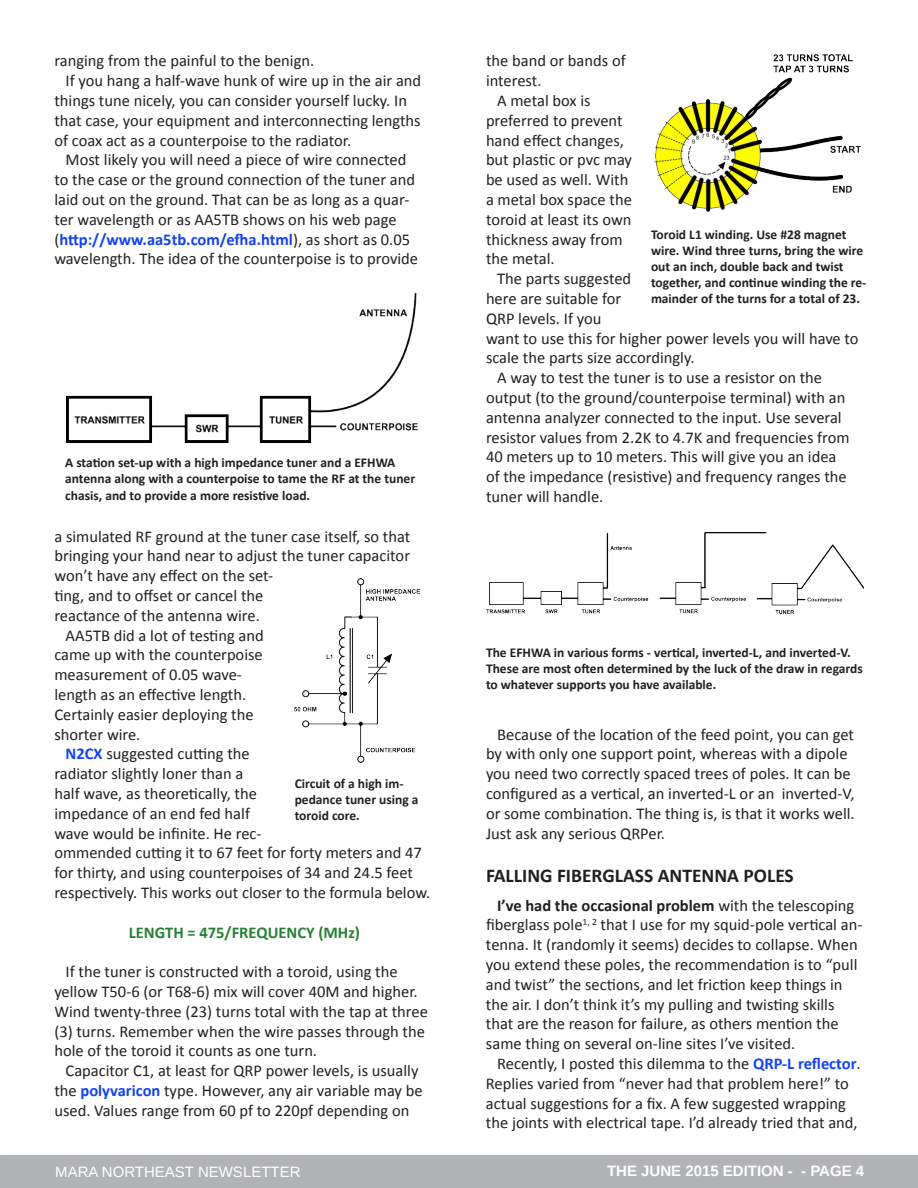
<style>
.page{position:relative;width:918px;height:1188px;background:#fff}
.page>*{position:absolute;margin:0;border:0;box-sizing:border-box;transform-origin:0 0}
.t1{font:700 19.5px "Calibri";color:#231f20}
.t2{font:16.5px/19.8px "Calibri";color:#231f20}
.t3{font:700 16.5px "Calibri";color:#1141ff}
.t4{font:700 16.5px "Calibri";color:#258134}
.t5{font:700 15px "Liberation Sans";color:#fff}
.t6{font:15px "Liberation Sans";color:#fff}
.t7{font:700 13.5px/16.2px "Calibri";color:#231f20}
.s1{font-weight:400;color:#231f20}
.s2{font-weight:700;color:#1141ff}
.s3{font-weight:700}
</style>
<div class="page">
<div style="left:0;top:1153px;width:918px;height:35px;background:#231f20;opacity:.5"></div>
<div style="left:0;top:1156px;width:918px;height:32px;background:#b2b3b7"></div>
<img style="left:66px;top:293px;width:351px;height:149px">
<img style="left:294px;top:578px;width:126px;height:184px">
<img style="left:486px;top:533px;width:378px;height:81px">
<img style="left:654px;top:55px;width:207px;height:156px">
<p class="t2" style="left:54px;top:51px;width:261px">ranging from the painful to the benign.</p>
<p class="t2" style="left:66px;top:71px;width:357px">If you hang a half-wave hunk of wire up in the air and</p>
<p class="t2" style="left:54px;top:91px;width:354px">things tune nicely, you can consider yourself lucky. In</p>
<p class="t2" style="left:54px;top:110px;width:368px">that case, your equipment and interconnecting lengths</p>
<p class="t2" style="left:54px;top:130px;width:298px">of coax act as a counterpoise to the radiator.</p>
<p class="t2" style="left:66px;top:150px;width:342px">Most likely you will need a piece of wire connected</p>
<p class="t2" style="left:54px;top:170px;width:362px">to the case or the ground connection of the tuner and</p>
<p class="t2" style="left:54px;top:190px;width:357px">laid out on the ground. That can be as long as a quar-</p>
<p class="t2" style="left:54px;top:209px;width:344px">ter wavelength or as AA5TB shows on his web page</p>
<p class="t3" style="left:54px;top:229px;width:357px"><span class="s1">(</span>http://www.aa5tb.com/efha.html<span class="s1">), as short as 0.05</span></p>
<p class="t2" style="left:54px;top:249px;width:365px">wavelength. The idea of the counterpoise is to provide</p>
<p class="t7" style="left:65px;top:455px;width:352px">A station set-up with a high impedance tuner and a EFHWA antenna along with a counterpoise to tame the RF at the tuner chasis, and to provide a more resistive load.</p>
<p class="t2" style="left:54px;top:526px;width:358px">a simulated RF ground at the tuner case itself, so that</p>
<p class="t2" style="left:54px;top:546px;width:357px">bringing your hand near to adjust the tuner capacitor</p>
<p class="t2" style="left:54px;top:566px;width:220px">won’t have any effect on the set-</p>
<p class="t2" style="left:54px;top:586px;width:211px">ting, and to offset or cancel the</p>
<p class="t2" style="left:54px;top:605px;width:207px">reactance of the antenna wire.</p>
<p class="t2" style="left:66px;top:625px;width:200px">AA5TB did a lot of testing and</p>
<p class="t2" style="left:54px;top:645px;width:210px">came up with the counterpoise</p>
<p class="t2" style="left:54px;top:665px;width:189px">measurement of 0.05 wave-</p>
<p class="t2" style="left:54px;top:685px;width:193px">length as an effective length.</p>
<p class="t2" style="left:54px;top:704px;width:201px">Certainly easier deploying the</p>
<p class="t2" style="left:54px;top:724px;width:88px">shorter wire.</p>
<p class="t2" style="left:66px;top:744px;width:186px"><span class="s2">N2CX</span> suggested cutting the</p>
<p class="t2" style="left:54px;top:764px;width:191px">radiator slightly loner than a</p>
<p class="t2" style="left:54px;top:784px;width:204px">half wave, as theoretically, the</p>
<p class="t2" style="left:54px;top:803px;width:197px">impedance of an end fed half</p>
<p class="t2" style="left:54px;top:823px;width:209px">wave would be infinite. He rec-</p>
<p class="t2" style="left:54px;top:843px;width:369px">ommended cutting it to 67 feet for forty meters and 47</p>
<p class="t2" style="left:54px;top:863px;width:360px">for thirty, and using counterpoises of 34 and 24.5 feet</p>
<p class="t2" style="left:54px;top:883px;width:377px">respectively. This works out closer to the formula below.</p>
<p class="t4" style="left:129px;top:922px;width:233px">LENGTH = 475/FREQUENCY (MHz)</p>
<p class="t2" style="left:54px;top:962px;width:375px;text-indent:11px">If the tuner is constructed with a toroid, using the yellow T50-6 (or T68-6) mix will cover 40M and higher.<br>Wind twenty-three (23) turns total with the tap at three (3) turns. Remember when the wire passes through the hole of the toroid it counts as one turn.</p>
<p class="t2" style="left:54px;top:1061px;width:370px;text-indent:11px">Capacitor C1, at least for QRP power levels, is usually the <span class="s2">polyvaricon</span> type. However, any air variable may be used. Values range from 60 pf to 220pf depending on</p>
<p class="t7" style="left:295px;top:775px;width:125px">Circuit of a high im&shy;pedance tuner using a toroid core.</p>
<p class="t2" style="left:486px;top:51px;width:141px">the band or bands of</p>
<p class="t2" style="left:486px;top:71px;width:57px">interest.</p>
<p class="t2" style="left:497px;top:91px;width:95px">A metal box is</p>
<p class="t2" style="left:486px;top:110px;width:138px">preferred to prevent</p>
<p class="t2" style="left:486px;top:130px;width:140px">hand effect changes,</p>
<p class="t2" style="left:486px;top:150px;width:148px">but plastic or pvc may</p>
<p class="t2" style="left:486px;top:170px;width:144px">be used as well. With</p>
<p class="t2" style="left:486px;top:190px;width:147px">a metal box space the</p>
<p class="t2" style="left:486px;top:209px;width:147px">toroid at least its own</p>
<p class="t2" style="left:486px;top:229px;width:138px">thickness away from</p>
<p class="t2" style="left:486px;top:249px;width:70px">the metal.</p>
<p class="t2" style="left:497px;top:269px;width:136px">The parts suggested</p>
<p class="t2" style="left:486px;top:289px;width:137px">here are suitable for</p>
<p class="t2" style="left:486px;top:308px;width:117px">QRP levels. If you</p>
<p class="t2" style="left:486px;top:328px;width:374px">want to use this for higher power levels you will have to</p>
<p class="t2" style="left:486px;top:348px;width:210px">scale the parts size accordingly.</p>
<p class="t2" style="left:497px;top:368px;width:327px">A way to test the tuner is to use a resistor on the</p>
<p class="t2" style="left:486px;top:388px;width:361px">output (to the ground/counterpoise terminal) with an</p>
<p class="t2" style="left:486px;top:407px;width:357px">antenna analyzer connected to the input. Use several</p>
<p class="t2" style="left:486px;top:427px;width:365px">resistor values from 2.2K to 4.7K and frequencies from</p>
<p class="t2" style="left:486px;top:447px;width:352px">40 meters up to 10 meters. This will give you an idea</p>
<p class="t2" style="left:486px;top:467px;width:362px">of the impedance (resistive) and frequency ranges the</p>
<p class="t2" style="left:486px;top:487px;width:119px">tuner will handle.</p>
<p class="t7" style="left:651px;top:226px;width:217px">Toroid L1 winding. Use #28 magnet wire. Wind three turns, bring the wire out an inch, double back and twist together, and continue winding the re&shy;mainder of the turns for a total of 23.</p>
<p class="t7" style="left:486px;top:644px;width:378px">The EFHWA in various forms - vertical, inverted-L, and inverted-V.<br>These are most often determined by the luck of the draw in regards to whatever supports you have available.</p>
<p class="t2" style="left:486px;top:724px;width:370px;text-indent:11px">Because of the location of the feed point, you can get by with only one support point, whereas with a dipole you need two correctly spaced trees of poles. It can be configured as a vertical, an inverted-L or an inverted-V, or some combination. The thing is, is that it works well.<br>Just ask any serious QRPer.</p>
<p class="t1" style="left:486px;top:863px;width:309px">FALLING FIBERGLASS ANTENNA POLES</p>
<p class="t2" style="left:486px;top:895px;width:378px;text-indent:11px"><span class="s3">I’ve had the occasional problem</span> with the telescoping fiberglass pole<sup>1,</sup> <sup>2</sup> that I use for my squid-pole vertical an&shy;tenna. It (randomly it seems) decides to collapse. When you extend these poles, the recommendation is to “pull and twist” the sections, and let friction keep things in the air. I don’t think it’s my pulling and twisting skills that are the reason for failure, as others mention the same thing on several on-line sites I’ve visited.</p>
<p class="t2" style="left:486px;top:1054px;width:376px;text-indent:11px">Recently, I posted this dilemma to the <span class="s2">QRP-L reflector</span>.<br>Replies varied from “never had that problem here!” to actual suggestions for a fix. A few suggested wrapping the joints with electrical tape. I’d already tried that and,</p>
<p class="t6" style="left:55px;top:1163px;width:247px">MARA NORTHEAST NEWSLETTER</p>
<p class="t5" style="left:607px;top:1161px;width:259px">THE JUNE 2015 EDITION - - PAGE 4</p>
</div>
